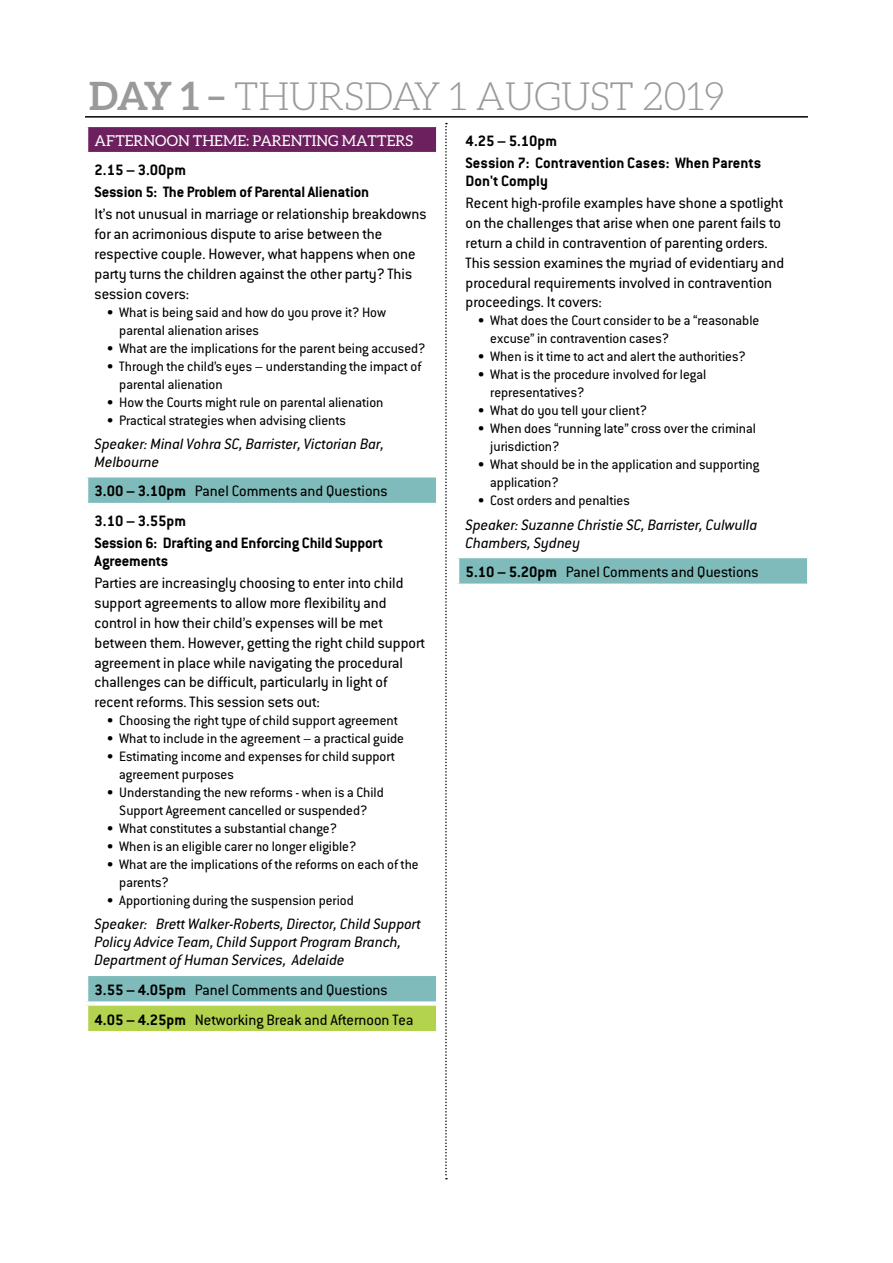
<style>
.page{position:relative;width:893px;height:1263px;background:#fff}
.page>*{position:absolute;margin:0;border:0;box-sizing:border-box;transform-origin:0 0}
.t1{font:300 39px "Aleo";letter-spacing:-.01em;color:#9b9a9a}
.t2{font:16.5px/19.8px "Conduit";color:#000}
.t3{font:italic 16.5px/18px "Conduit";color:#000}
.t4{font:700 16.5px/18px "Conduit ITC";letter-spacing:-.01em;color:#000}
.t5{font:700 16.5px "Conduit";color:#000}
.t6{font:15px/18px "Conduit ITC";color:#000}
.t7{font:15px "Aleo";color:#fff}
.s1{font-weight:700}
</style>
<div class="page">
<hr style="left:85px;top:116px;width:723px;height:2px;background:#000">
<svg style="left:445px;top:123px;width:2px;height:1056px"></svg>
<div style="left:86px;top:125px;width:351px;height:29px;background:#6d205e"></div>
<svg style="left:88px;top:477px;width:348px;height:524px"></svg>
<div style="left:86px;top:1003px;width:351px;height:30px;background:#b3d24e"></div>
<hr style="left:84px;top:127px;width:4px;height:25px;background:#fff">
<hr style="left:84px;top:1006px;width:4px;height:25px;background:#fff">
<svg style="left:436px;top:127px;width:1px;height:27px"></svg>
<svg style="left:436px;top:1003px;width:1px;height:28px"></svg>
<hr style="left:84px;top:123px;width:353px;height:4px;background:#fff">
<hr style="left:84px;top:152px;width:352px;height:4px;background:#fff">
<hr style="left:84px;top:503px;width:352px;height:4px;background:#fff">
<hr style="left:84px;top:972px;width:352px;height:4px;background:#fff">
<div style="left:84px;top:1001px;width:352px;height:5px;background:#fff"></div>
<hr style="left:84px;top:1031px;width:353px;height:4px;background:#fff">
<div style="left:457px;top:556px;width:350px;height:30px;background:#7ebbba"></div>
<hr style="left:455px;top:558px;width:4px;height:26px;background:#fff">
<hr style="left:455px;top:554px;width:352px;height:4px;background:#fff">
<hr style="left:455px;top:584px;width:353px;height:4px;background:#fff">
<h1 class="t1" style="left:89px;top:75px;width:637px"><span class="s1">DAY 1 –</span> THURSDAY 1 AUGUST 2019</h1>
<p class="t7" style="left:95px;top:132px;width:320px">AFTERNOON THEME: PARENTING MATTERS</p>
<p class="t5" style="left:95px;top:160px;width:93px">2.15 – 3.00pm</p>
<p class="t4" style="left:95px;top:183px;width:276px">Session 5: The Problem of Parental Alienation</p>
<p class="t2" style="left:95px;top:204px;width:333px">It’s not unusual in marriage or relationship breakdowns for an acrimonious dispute to arise between the respective couple. However, what happens when one party turns the children against the other party? This session covers:</p>
<p class="t6" style="left:119px;top:302px;width:268px;text-indent:-13px">• What is being said and how do you prove it? How parental alienation arises</p>
<p class="t6" style="left:107px;top:338px;width:320px">• What are the implications for the parent being accused?</p>
<p class="t6" style="left:119px;top:356px;width:304px;text-indent:-13px">• Through the child’s eyes – understanding the impact of parental alienation</p>
<p class="t6" style="left:107px;top:392px;width:278px">• How the Courts might rule on parental alienation</p>
<p class="t6" style="left:107px;top:410px;width:241px">• Practical strategies when advising clients</p>
<p class="t3" style="left:95px;top:434px;width:291px">Speaker: Minal Vohra SC, Barrister, Victorian Bar,<br>Melbourne</p>
<p class="t2" style="left:95px;top:476px;width:294px;line-height:29.7px"><span class="s1">3.00 – 3.10pm</span> Panel Comments and Questions<br><span class="s1">3.10 – 3.55pm</span></p>
<p class="t4" style="left:95px;top:534px;width:290px">Session 6: Drafting and Enforcing Child Support<br>Agreements</p>
<p class="t2" style="left:95px;top:573px;width:332px">Parties are increasingly choosing to enter into child support agreements to allow more flexibility and control in how their child’s expenses will be met between them. However, getting the right child support agreement in place while navigating the procedural challenges can be difficult, particularly in light of recent reforms. This session sets out:</p>
<p class="t6" style="left:107px;top:711px;width:293px">• Choosing the right type of child support agreement</p>
<p class="t6" style="left:107px;top:729px;width:299px">• What to include in the agreement – a practical guide</p>
<p class="t6" style="left:119px;top:747px;width:277px;text-indent:-13px">• Estimating income and expenses for child support agreement purposes</p>
<p class="t6" style="left:107px;top:783px;width:279px;text-align:center">• Understanding the new reforms - when is a Child<br>Support Agreement cancelled or suspended?</p>
<p class="t6" style="left:107px;top:819px;width:232px">• What constitutes a substantial change?</p>
<p class="t6" style="left:107px;top:837px;width:251px">• When is an eligible carer no longer eligible?</p>
<p class="t6" style="left:119px;top:855px;width:301px;text-indent:-13px">• What are the implications of the reforms on each of the parents?</p>
<p class="t6" style="left:107px;top:891px;width:249px">• Apportioning during the suspension period</p>
<p class="t3" style="left:95px;top:915px;width:328px">Speaker: Brett Walker-Roberts, Director, Child Support<br>Policy Advice Team, Child Support Program Branch,<br>Department of Human Services, Adelaide</p>
<p class="t2" style="left:95px;top:974px;width:320px;line-height:29.7px"><span class="s1">3.55 – 4.05pm</span> Panel Comments and Questions<br><span class="s1">4.05 – 4.25pm</span> Networking Break and Afternoon Tea</p>
<p class="t5" style="left:466px;top:131px;width:93px">4.25 – 5.10pm</p>
<p class="t4" style="left:466px;top:154px;width:297px">Session 7: Contravention Cases: When Parents<br>Don't Comply</p>
<p class="t2" style="left:466px;top:193px;width:320px">Recent high-profile examples have shone a spotlight on the challenges that arise when one parent fails to return a child in contravention of parenting orders.<br>This session examines the myriad of evidentiary and procedural requirements involved in contravention proceedings. It covers:</p>
<p class="t6" style="left:490px;top:311px;width:271px;text-indent:-13px">• What does the Court consider to be a “reasonable excuse” in contravention cases?</p>
<p class="t6" style="left:477px;top:347px;width:270px">• When is it time to act and alert the authorities?</p>
<p class="t6" style="left:490px;top:365px;width:217px;text-indent:-13px">• What is the procedure involved for legal representatives?</p>
<p class="t6" style="left:477px;top:401px;width:171px">• What do you tell your client?</p>
<p class="t6" style="left:490px;top:419px;width:267px;text-indent:-13px">• When does “running late” cross over the criminal jurisdiction?</p>
<p class="t6" style="left:490px;top:455px;width:271px;text-indent:-13px">• What should be in the application and supporting application?</p>
<p class="t6" style="left:477px;top:491px;width:154px">• Cost orders and penalties</p>
<p class="t3" style="left:466px;top:515px;width:293px">Speaker: Suzanne Christie SC, Barrister, Culwulla<br>Chambers, Sydney</p>
<p class="t2" style="left:466px;top:562px;width:294px"><span class="s1">5.10 – 5.20pm</span> Panel Comments and Questions</p>
</div>
